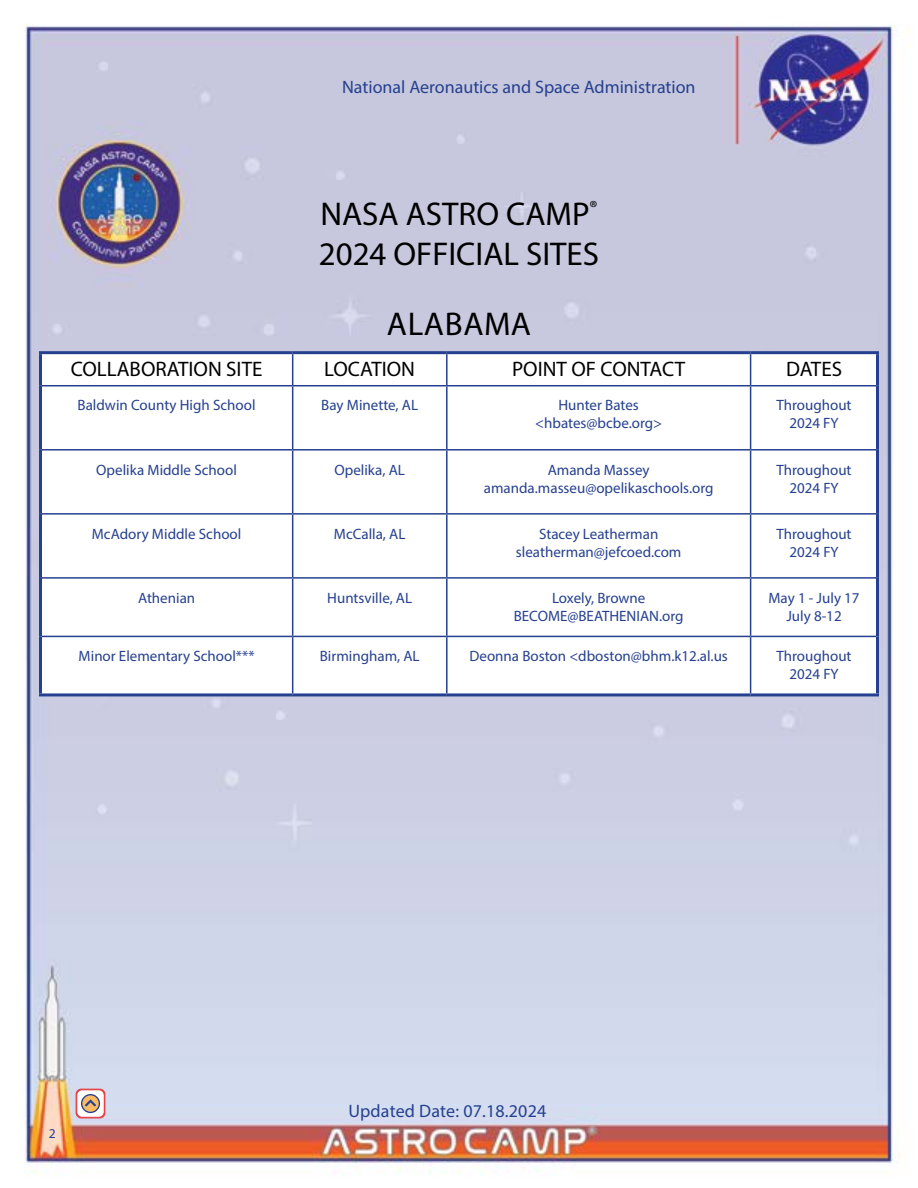
<style>
.page{position:relative;width:918px;height:1188px;background:#fff}
.page>*{position:absolute;margin:0;border:0;box-sizing:border-box;transform-origin:0 0}
.t1{font:33px/39.6px "Myriad Pro";color:#000}
.t2{font:33px "Myriad Pro";letter-spacing:.02em;color:#000}
.t3{font:21px "Myriad Pro";color:#000}
.t4{font:18px "Myriad Pro";color:#25408f}
.t5{font:15px/18px "Myriad Pro";color:#25408f;text-align:center}
.t6{font:13.5px "Myriad Pro";color:#25408f}
</style>
<div class="page">
<img style="left:23px;top:23px;width:886px;height:1153px">
<svg style="left:42px;top:354px;width:834px;height:31px"></svg>
<svg style="left:42px;top:386px;width:834px;height:307px"></svg>
<hr style="left:39px;top:351px;width:254px;height:3px;background:#25408f">
<hr style="left:39px;top:354px;width:3px;height:32px;background:#25408f">
<hr style="left:293px;top:351px;width:154px;height:3px;background:#25408f">
<hr style="left:447px;top:351px;width:304px;height:3px;background:#25408f">
<hr style="left:751px;top:351px;width:128px;height:3px;background:#25408f">
<hr style="left:876px;top:354px;width:3px;height:32px;background:#25408f">
<hr style="left:39px;top:386px;width:3px;height:64px;background:#25408f">
<hr style="left:876px;top:386px;width:3px;height:64px;background:#25408f">
<hr style="left:39px;top:450px;width:3px;height:64px;background:#25408f">
<hr style="left:876px;top:450px;width:3px;height:64px;background:#25408f">
<hr style="left:39px;top:514px;width:3px;height:64px;background:#25408f">
<hr style="left:876px;top:514px;width:3px;height:64px;background:#25408f">
<hr style="left:39px;top:578px;width:3px;height:58px;background:#25408f">
<hr style="left:876px;top:578px;width:3px;height:58px;background:#25408f">
<hr style="left:39px;top:636px;width:3px;height:57px;background:#25408f">
<hr style="left:876px;top:636px;width:3px;height:57px;background:#25408f">
<hr style="left:39px;top:693px;width:254px;height:3px;background:#25408f">
<hr style="left:293px;top:693px;width:154px;height:3px;background:#25408f">
<hr style="left:447px;top:693px;width:304px;height:3px;background:#25408f">
<hr style="left:751px;top:693px;width:128px;height:3px;background:#25408f">
<hr style="left:292px;top:354px;width:1px;height:31px;background:#25408f">
<hr style="left:446px;top:354px;width:2px;height:31px;background:#25408f">
<hr style="left:750px;top:354px;width:1px;height:31px;background:#25408f">
<hr style="left:42px;top:385px;width:251px;height:1px;background:#25408f">
<hr style="left:293px;top:385px;width:154px;height:1px;background:#25408f">
<hr style="left:292px;top:386px;width:1px;height:63px;background:#25408f">
<hr style="left:447px;top:385px;width:304px;height:1px;background:#25408f">
<hr style="left:446px;top:386px;width:2px;height:63px;background:#25408f">
<hr style="left:751px;top:385px;width:125px;height:1px;background:#25408f">
<hr style="left:750px;top:386px;width:1px;height:63px;background:#25408f">
<hr style="left:42px;top:449px;width:251px;height:2px;background:#25408f">
<hr style="left:293px;top:449px;width:154px;height:2px;background:#25408f">
<hr style="left:292px;top:451px;width:1px;height:62px;background:#25408f">
<hr style="left:447px;top:449px;width:304px;height:2px;background:#25408f">
<hr style="left:446px;top:451px;width:2px;height:62px;background:#25408f">
<hr style="left:751px;top:449px;width:125px;height:2px;background:#25408f">
<hr style="left:750px;top:451px;width:1px;height:62px;background:#25408f">
<hr style="left:42px;top:513px;width:251px;height:2px;background:#25408f">
<hr style="left:293px;top:513px;width:154px;height:2px;background:#25408f">
<hr style="left:292px;top:515px;width:1px;height:62px;background:#25408f">
<hr style="left:447px;top:513px;width:304px;height:2px;background:#25408f">
<hr style="left:446px;top:515px;width:2px;height:62px;background:#25408f">
<hr style="left:751px;top:513px;width:125px;height:2px;background:#25408f">
<hr style="left:750px;top:515px;width:1px;height:62px;background:#25408f">
<hr style="left:42px;top:577px;width:251px;height:2px;background:#25408f">
<hr style="left:293px;top:577px;width:154px;height:2px;background:#25408f">
<hr style="left:292px;top:579px;width:1px;height:57px;background:#25408f">
<hr style="left:447px;top:577px;width:304px;height:2px;background:#25408f">
<hr style="left:446px;top:579px;width:2px;height:57px;background:#25408f">
<hr style="left:751px;top:577px;width:125px;height:2px;background:#25408f">
<hr style="left:750px;top:579px;width:1px;height:57px;background:#25408f">
<hr style="left:42px;top:636px;width:251px;height:1px;background:#25408f">
<hr style="left:293px;top:636px;width:154px;height:1px;background:#25408f">
<hr style="left:292px;top:637px;width:1px;height:56px;background:#25408f">
<hr style="left:447px;top:636px;width:304px;height:1px;background:#25408f">
<hr style="left:446px;top:637px;width:2px;height:56px;background:#25408f">
<hr style="left:751px;top:636px;width:125px;height:1px;background:#25408f">
<hr style="left:750px;top:637px;width:1px;height:56px;background:#25408f">
<div style="left:76px;top:1089px;width:29px;height:29px;background:#e44347;border-radius:6px"></div>
<div style="left:77px;top:1090px;width:27px;height:27px;background:#fff;border-radius:5px"></div>
<svg style="left:81px;top:1094px;width:19px;height:19px"></svg>
<svg style="left:82px;top:1095px;width:17px;height:17px"></svg>
<svg style="left:85px;top:1099px;width:11px;height:8px"></svg>
<p class="t4" style="left:342px;top:76px;width:355px">National Aeronautics and Space Administration</p>
<h1 class="t1" style="left:319px;top:194px;width:282px">NASA ASTRO CAMP<sup>®<br></sup>2024 OFFICIAL SITES</h1>
<h1 class="t2" style="left:387px;top:304px;width:146px">ALABAMA</h1>
<h2 class="t3" style="left:71px;top:356px;width:193px">COLLABORATION SITE</h2>
<h2 class="t3" style="left:324px;top:356px;width:92px">LOCATION</h2>
<h2 class="t3" style="left:512px;top:356px;width:175px">POINT OF CONTACT</h2>
<h2 class="t3" style="left:786px;top:356px;width:58px">DATES</h2>
<p class="t5" style="left:78px;top:396px;width:179px">Baldwin County High School</p>
<p class="t5" style="left:321px;top:396px;width:98px">Bay Minette, AL</p>
<p class="t5" style="left:535px;top:396px;width:128px">Hunter Bates &lt;hbates@bcbe.org&gt;</p>
<p class="t5" style="left:776px;top:396px;width:77px">Throughout<br>2024 FY</p>
<p class="t5" style="left:96px;top:460px;width:142px">Opelika Middle School</p>
<p class="t5" style="left:334px;top:460px;width:72px">Opelika, AL</p>
<p class="t5" style="left:484px;top:460px;width:231px">Amanda Massey amanda.masseu@opelikaschools.org</p>
<p class="t5" style="left:777px;top:460px;width:77px">Throughout<br>2024 FY</p>
<p class="t5" style="left:92px;top:524px;width:151px">McAdory Middle School</p>
<p class="t5" style="left:334px;top:524px;width:73px">McCalla, AL</p>
<p class="t5" style="left:516px;top:524px;width:167px">Stacey Leatherman sleatherman@jefcoed.com</p>
<p class="t5" style="left:777px;top:524px;width:77px">Throughout<br>2024 FY</p>
<p class="t5" style="left:138px;top:588px;width:59px">Athenian</p>
<p class="t5" style="left:327px;top:588px;width:86px">Huntsville, AL</p>
<p class="t5" style="left:514px;top:588px;width:171px">Loxely, Browne<br>BECOME@BEATHENIAN.org</p>
<p class="t5" style="left:768px;top:588px;width:93px">May 1 - July 17<br>July 8-12</p>
<p class="t5" style="left:79px;top:647px;width:178px">Minor Elementary School***</p>
<p class="t5" style="left:320px;top:647px;width:101px">Birmingham, AL</p>
<p class="t5" style="left:470px;top:647px;width:260px">Deonna Boston &lt;dboston@bhm.k12.al.us</p>
<p class="t5" style="left:777px;top:647px;width:77px">Throughout<br>2024 FY</p>
<p class="t6" style="left:49px;top:1126px;width:8px">2</p>
<p class="t4" style="left:348px;top:1100px;width:199px">Updated Date: 07.18.2024</p>
</div>
